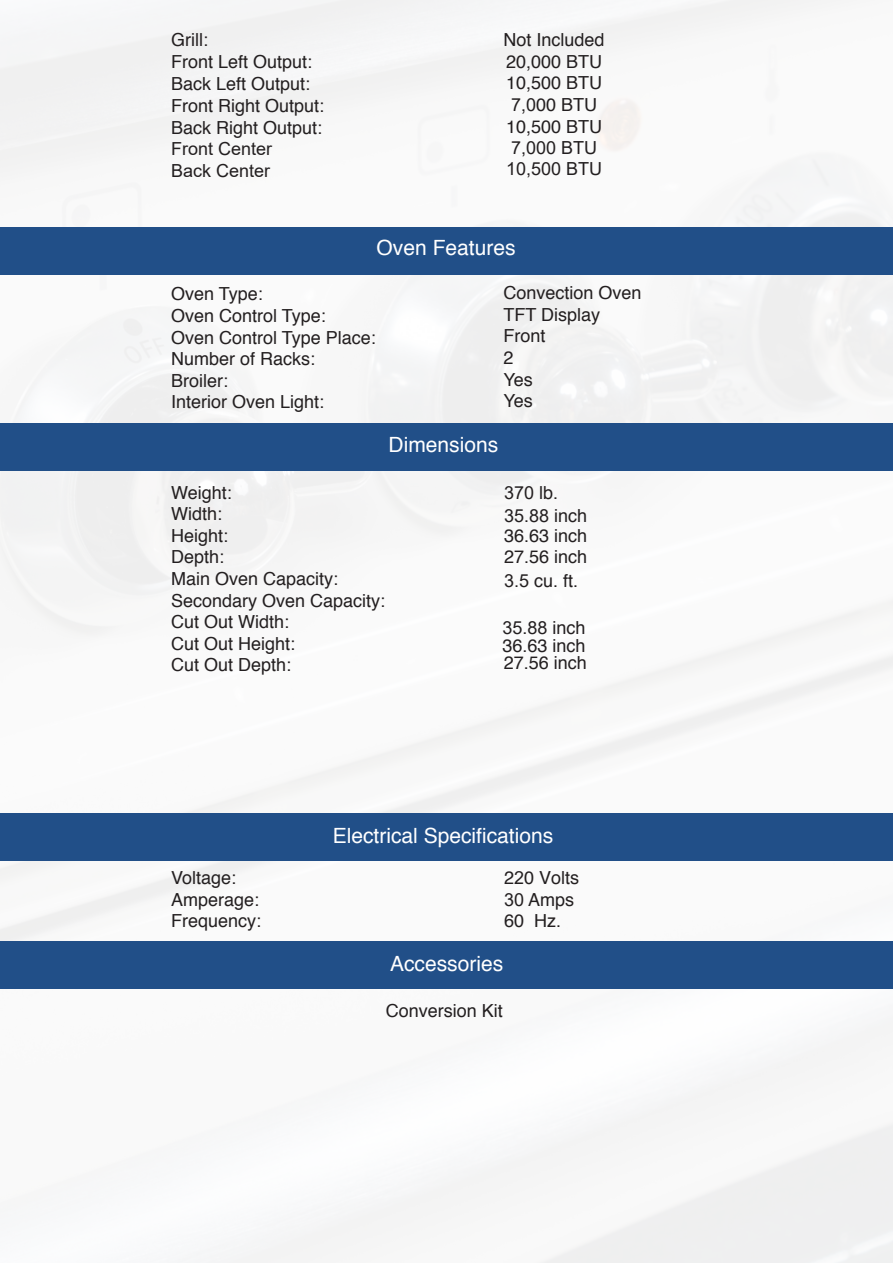
<style>
.page{position:relative;width:893px;height:1263px;background:#fff}
.page>*{position:absolute;margin:0;border:0;box-sizing:border-box;transform-origin:0 0}
.t1{font:21px "Helvetica";color:#fff}
.t2{font:18px/21.6px "Helvetica";color:#231f20}
.t3{font:18px "Arial";color:#231f20}
.s1{font-family:"Arial"}
.s2{font-family:"Helvetica"}
</style>
<div class="page">
<img style="left:0;top:0;width:893px;height:1263px">
<div style="left:0;top:228px;width:893px;height:47px;background:#214f88"></div>
<div style="left:0;top:423px;width:893px;height:47px;background:#214f88"></div>
<div style="left:0;top:814px;width:893px;height:47px;background:#214f88"></div>
<div style="left:0;top:942px;width:893px;height:47px;background:#214f88"></div>
<p class="t2" style="left:171px;top:30px;width:155px">Grill:<br>Front Left Output:<br>Back Left Output:<br>Front Right Output:<br>Back Right Output:<br><span class="s1">Front Center<br>Back Center</span></p>
<p class="t2" style="left:503px;top:30px;width:103px">Not Included<br>20,000 BTU<br>10,500 BTU<br><span class="s1">7</span>,<span class="s1">0</span>00 BTU<br>10,500 BTU<br><span class="s1">7,000 BTU<br>10,500 BTU</span></p>
<p class="t1" style="left:377px;top:232px;width:140px">Oven Features</p>
<p class="t2" style="left:171px;top:284px;width:93px">Oven Type:</p>
<p class="t2" style="left:171px;top:305px;width:156px">Oven Control Type:</p>
<p class="t2" style="left:171px;top:327px;width:206px">Oven Control Type Place:</p>
<p class="t2" style="left:171px;top:349px;width:146px">Number of Racks:</p>
<p class="t2" style="left:171px;top:370px;width:59px">Broiler:</p>
<p class="t2" style="left:171px;top:392px;width:155px">Interior Oven Light:</p>
<p class="t2" style="left:503px;top:283px;width:140px">Convection Oven</p>
<p class="t2" style="left:503px;top:304px;width:98px">TFT Display</p>
<p class="t2" style="left:503px;top:326px;width:44px">Front</p>
<p class="t2" style="left:503px;top:347px;width:12px">2</p>
<p class="t2" style="left:503px;top:369px;width:31px">Yes</p>
<p class="t2" style="left:503px;top:391px;width:31px">Yes</p>
<p class="t1" style="left:389px;top:429px;width:111px">Dimensions</p>
<p class="t2" style="left:171px;top:482px;width:216px">Weight:<br>Width:<br>Height:<br>Depth:<br>Main Oven Capacity:<br>Secondary Oven Capacity:<br>Cut Out Width:<br>Cut Out Height:<br>Cut Out Depth:</p>
<p class="t3" style="left:504px;top:481px;width:56px">370 <span class="s2">lb.</span></p>
<p class="t2" style="left:504px;top:505px;width:85px"><span class="s1">35</span>.<span class="s1">88</span> inch</p>
<p class="t2" style="left:504px;top:525px;width:85px">36.63 inch</p>
<p class="t2" style="left:504px;top:547px;width:85px">27.56 inch</p>
<p class="t2" style="left:504px;top:571px;width:76px"><span class="s1">3</span><span class="s1">.</span><span class="s1">5</span> cu. ft.</p>
<p class="t2" style="left:502px;top:617px;width:85px"><span class="s1">3</span><span class="s1">5</span>.<span class="s1">88</span> inch</p>
<p class="t2" style="left:502px;top:636px;width:85px">36.63 inch</p>
<p class="t2" style="left:504px;top:653px;width:85px">27.56 inch</p>
<p class="t2" style="left:171px;top:867px;width:67px">Voltage:</p>
<p class="t2" style="left:171px;top:889px;width:90px">Amperage:</p>
<p class="t2" style="left:171px;top:910px;width:92px">Frequency:</p>
<p class="t1" style="left:333px;top:819px;width:222px">Electrical Specifications</p>
<p class="t2" style="left:504px;top:867px;width:77px">2<span class="s1">2</span>0 Volts</p>
<p class="t2" style="left:504px;top:889px;width:72px"><span class="s1">30</span> Amps</p>
<p class="t2" style="left:504px;top:910px;width:59px">60 Hz.</p>
<p class="t1" style="left:390px;top:947px;width:115px">Accessories</p>
<p class="t2" style="left:386px;top:1000px;width:119px">Conversion Kit</p>
</div>
